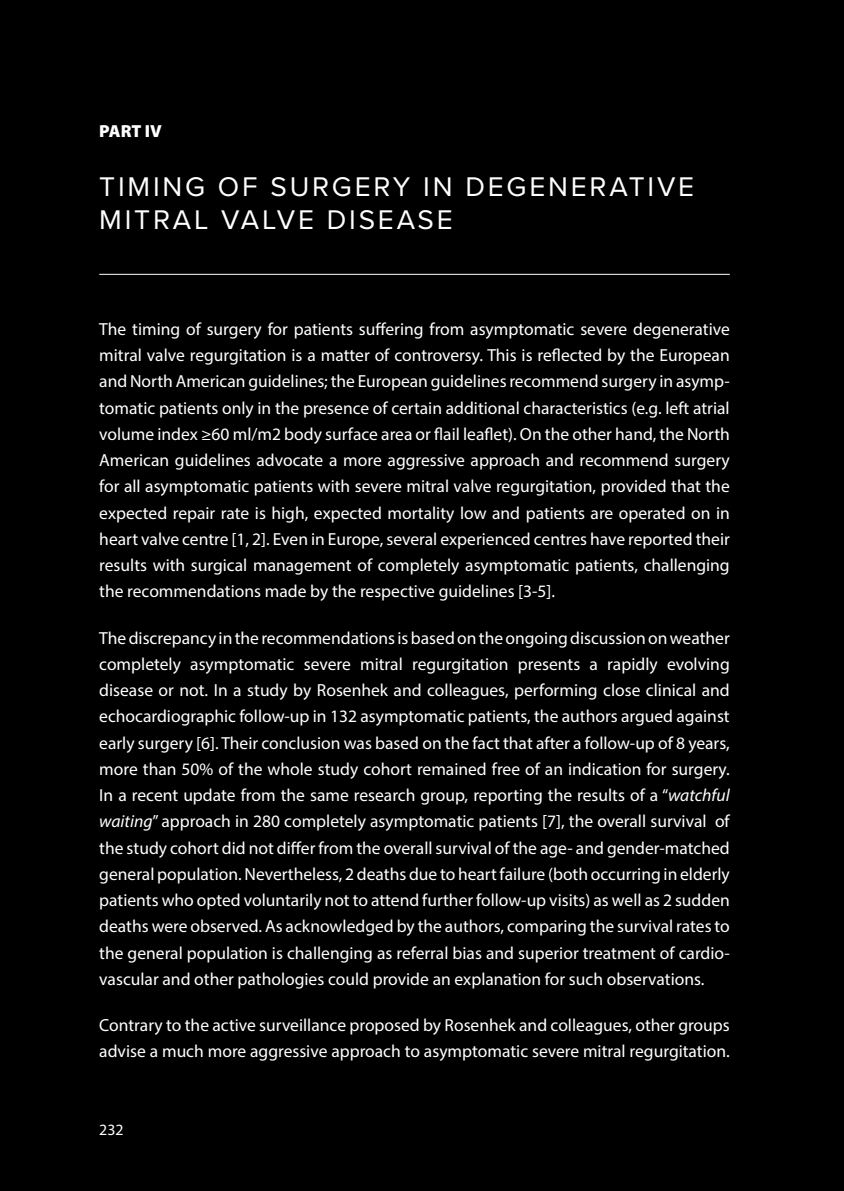
<style>
.page{position:relative;width:844px;height:1191px;background:#fff}
.page>*{position:absolute;margin:0;border:0;box-sizing:border-box;transform-origin:0 0}
.t1{font:28px/33.6px "Proxima Nova";letter-spacing:.1em;color:#fff}
.t2{font:17.5px/26.2px "Myriad Pro";color:#fff;text-align:justify}
.t3{font:900 17.5px "Myriad Pro";color:#fff}
.t4{font:15.75px "Myriad Pro";color:#fff}
.s1{font-style:italic}
</style>
<div class="page">
<div style="left:0;top:0;width:843px;height:1191px;background:#000"></div>
<hr style="left:99px;top:274px;width:630px;height:1px;background:#fff">
<p class="t3" style="left:99px;top:120px;width:64px">PART IV</p>
<h1 class="t1" style="left:99px;top:168px;width:596px">TIMING OF SURGERY IN DEGENERATIVE<br>MITRAL VALVE DISEASE</h1>
<p class="t2" style="left:99px;top:315px;width:632px">The timing of surgery for patients suffering from asymptomatic severe degenerative mitral valve regurgitation is a matter of controversy. This is reflected by the European and North American guidelines; the European guidelines recommend surgery in asymp&shy;tomatic patients only in the presence of certain additional characteristics (e.g. left atrial volume index ≥60 ml/m2 body surface area or flail leaflet). On the other hand, the North American guidelines advocate a more aggressive approach and recommend surgery for all asymptomatic patients with severe mitral valve regurgitation, provided that the expected repair rate is high, expected mortality low and patients are operated on in heart valve centre [1, 2]. Even in Europe, several experienced centres have reported their results with surgical management of completely asymptomatic patients, challenging the recommendations made by the respective guidelines [3-5].</p>
<p class="t2" style="left:99px;top:624px;width:632px">The discrepancy in the recommendations is based on the ongoing discussion on weather completely asymptomatic severe mitral regurgitation presents a rapidly evolving disease or not. In a study by Rosenhek and colleagues, performing close clinical and echocardiographic follow-up in 132 asymptomatic patients, the authors argued against early surgery [6]. Their conclusion was based on the fact that after a follow-up of 8 years, more than 50% of the whole study cohort remained free of an indication for surgery.<br>In a recent update from the same research group, reporting the results of a “<span class="s1">watchful waiting</span>” approach in 280 completely asymptomatic patients [7], the overall survival of the study cohort did not differ from the overall survival of the age- and gender-matched general population. Nevertheless, 2 deaths due to heart failure (both occurring in elderly patients who opted voluntarily not to attend further follow-up visits) as well as 2 sudden deaths were observed. As acknowledged by the authors, comparing the survival rates to the general population is challenging as referral bias and superior treatment of cardio&shy;vascular and other pathologies could provide an explanation for such observations.</p>
<p class="t2" style="left:99px;top:1011px;width:631px">Contrary to the active surveillance proposed by Rosenhek and colleagues, other groups advise a much more aggressive approach to asymptomatic severe mitral regurgitation.</p>
<p class="t4" style="left:99px;top:1119px;width:26px">232</p>
</div>
